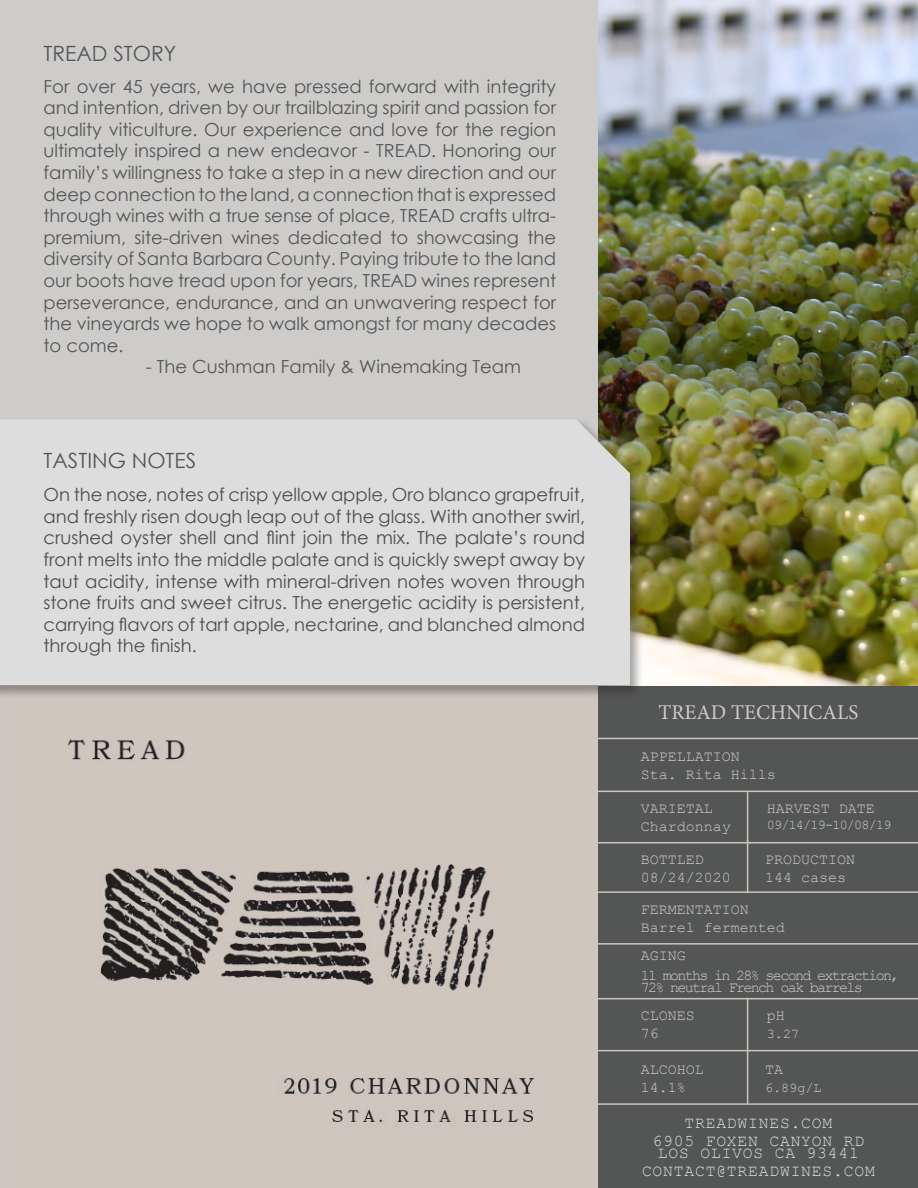
<style>
.page{position:relative;width:918px;height:1188px;background:#fff}
.page>*{position:absolute;margin:0;border:0;box-sizing:border-box;transform-origin:0 0}
.t1{font:21px "Century Gothic";color:#545556}
.t2{font:21px "Minion Pro";color:#ceccca}
.t3{font:18px/21.6px "Century Gothic";color:#545556;text-align:justify}
.t4{font:18px/21.6px "Century Gothic";color:#4c4d4e;text-align:justify}
.t5{font:16.5px "Courier New";letter-spacing:.05em;color:#ddddde}
.t6{font:15px "Courier New";color:#ceccca}
.t7{font:15px/12px "Courier New";letter-spacing:-.11em;color:#ceccca}
.t8{font:13.5px "Courier New";letter-spacing:-.06em;color:#ceccca}
</style>
<div class="page">
<img style="left:0;top:700px;width:599px;height:488px">
<div style="left:0;top:0;width:599px;height:463px;background:#ceccca"></div>
<div style="left:599px;top:0;width:319px;height:1188px;background:#545555"></div>
<img style="left:599px;top:0;width:319px;height:686px">
<div style="left:0;top:417px;width:644px;height:283px;background:#231f20;opacity:.4"></div>
<div style="left:0;top:419px;width:630px;height:266px;background:#ddddde"></div>
<hr style="left:581px;top:842px;width:337px;height:1px;background:#cec4bb">
<hr style="left:585px;top:791px;width:333px;height:1px;background:#cec4bb">
<hr style="left:585px;top:738px;width:333px;height:1px;background:#cec4bb">
<hr style="left:581px;top:943px;width:337px;height:2px;background:#cec4bb">
<hr style="left:585px;top:891px;width:333px;height:2px;background:#cec4bb">
<hr style="left:593px;top:998px;width:325px;height:1px;background:#cec4bb">
<hr style="left:593px;top:1050px;width:325px;height:1px;background:#cec4bb">
<hr style="left:593px;top:1103px;width:325px;height:2px;background:#cec4bb">
<hr style="left:747px;top:998px;width:1px;height:106px;background:#cec4bb">
<hr style="left:747px;top:792px;width:1px;height:50px;background:#cec4bb">
<hr style="left:747px;top:840px;width:1px;height:53px;background:#cec4bb">
<p class="t1" style="left:44px;top:39px;width:134px">TREAD STORY</p>
<p class="t3" style="left:44px;top:75px;width:514px">For over 45 years, we have pressed forward with integrity and intention, driven by our trailblazing spirit and passion for quality viticulture. Our experience and love for the region ultimately inspired a new endeavor - TREAD. Honoring our family’s willingness to take a step in a new direction and our deep connection to the land, a connection that is expressed through wines with a true sense of place, TREAD crafts ultra&shy;premium, site-driven wines dedicated to showcasing the diversity of Santa Barbara County. Paying tribute to the land our boots have tread upon for years, TREAD wines represent perseverance, endurance, and an unwavering respect for the vineyards we hope to walk amongst for many decades to come.</p>
<p class="t3" style="left:146px;top:355px;width:377px">- The Cushman Family &amp; Winemaking Team</p>
<p class="t1" style="left:44px;top:445px;width:154px">TASTING NOTES</p>
<p class="t4" style="left:44px;top:484px;width:543px">On the nose, notes of crisp yellow apple, Oro blanco grapefruit, and freshly risen dough leap out of the glass. With another swirl, crushed oyster shell and flint join the mix. The palate’s round front melts into the middle palate and is quickly swept away by taut acidity, intense with mineral-driven notes woven through stone fruits and sweet citrus. The energetic acidity is persistent, carrying flavors of tart apple, nectarine, and blanched almond through the finish.</p>
<p class="t2" style="left:659px;top:698px;width:201px">TREAD TECHNICALS</p>
<p class="t6" style="left:641px;top:747px;width:100px">APPELLATION</p>
<p class="t6" style="left:641px;top:765px;width:137px">Sta. Rita Hills</p>
<p class="t6" style="left:641px;top:799px;width:73px">VARIETAL</p>
<p class="t6" style="left:641px;top:817px;width:91px">Chardonnay</p>
<p class="t6" style="left:767px;top:799px;width:109px">HARVEST DATE</p>
<p class="t8" style="left:767px;top:817px;width:126px">09/14/19-10/08/19</p>
<p class="t6" style="left:641px;top:850px;width:64px">BOTTLED</p>
<p class="t6" style="left:641px;top:868px;width:91px">08/24/2020</p>
<p class="t6" style="left:765px;top:850px;width:91px">PRODUCTION</p>
<p class="t6" style="left:765px;top:868px;width:82px">144 cases</p>
<p class="t6" style="left:641px;top:900px;width:109px">FERMENTATION</p>
<p class="t6" style="left:641px;top:918px;width:146px">Barrel fermented</p>
<p class="t6" style="left:641px;top:946px;width:46px">AGING</p>
<p class="t7" style="left:641px;top:969px;width:260px">11 months in 28% second extraction,<br>72% neutral French oak barrels</p>
<p class="t6" style="left:641px;top:1006px;width:55px">CLONES</p>
<p class="t6" style="left:641px;top:1024px;width:19px">76</p>
<p class="t6" style="left:641px;top:1060px;width:64px">ALCOHOL</p>
<p class="t6" style="left:641px;top:1078px;width:46px">14.1%</p>
<p class="t6" style="left:767px;top:1006px;width:19px">pH</p>
<p class="t8" style="left:767px;top:1025px;width:34px">3.27</p>
<p class="t6" style="left:765px;top:1060px;width:19px">TA</p>
<p class="t8" style="left:765px;top:1079px;width:58px">6.89g/L</p>
<p class="t5" style="left:685px;top:1113px;width:149px">TREADWINES.COM</p>
<p class="t5" style="left:653px;top:1131px;width:213px">6905 FOXEN CANYON RD</p>
<p class="t5" style="left:658px;top:1143px;width:202px">LOS OLIVOS CA 93441</p>
<p class="t5" style="left:642px;top:1161px;width:234px">CONTACT@TREADWINES.COM</p>
</div>
